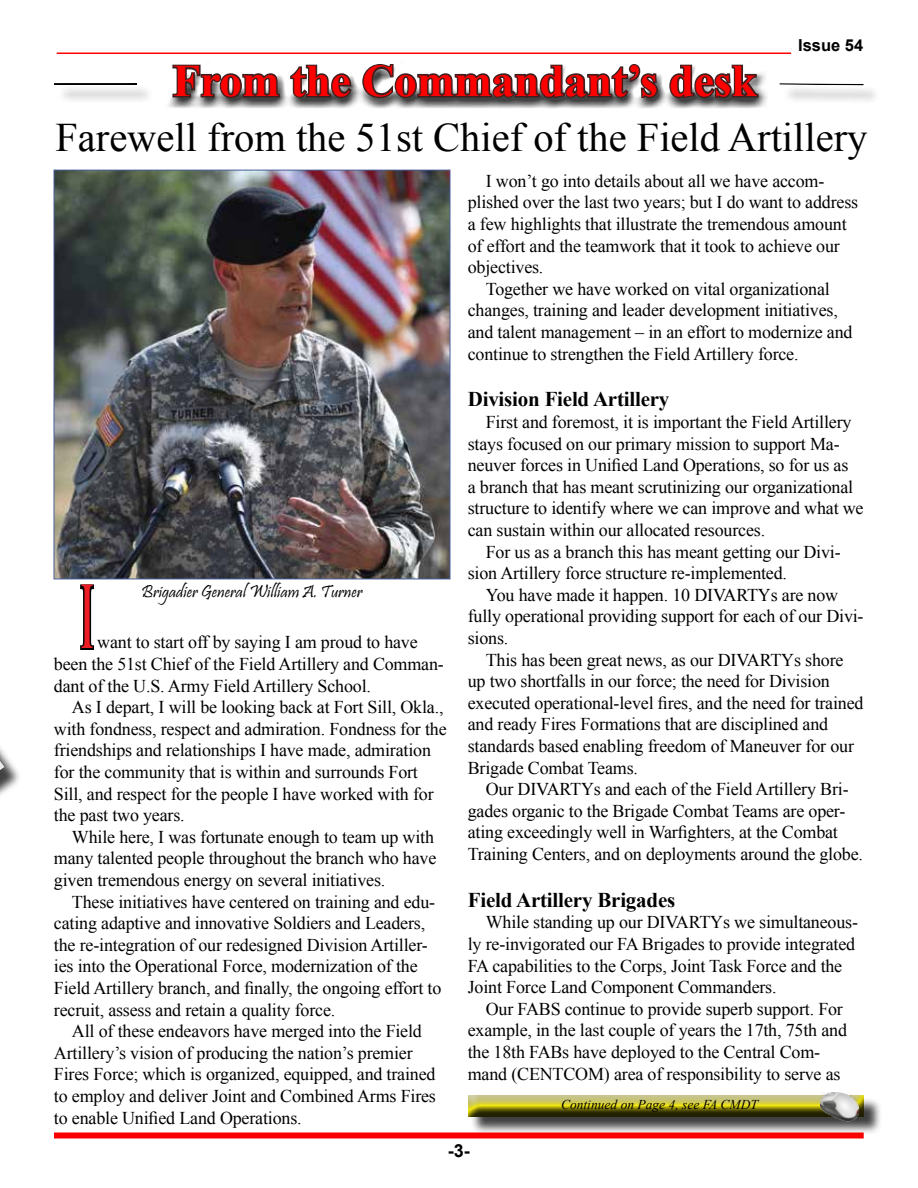
<style>
.page{position:relative;width:918px;height:1188px;background:#fff}
.page>*{position:absolute;margin:0;border:0;box-sizing:border-box;transform-origin:0 0}
.t1{font:700 94.5px "Times New Roman";color:#ed1d24;scale:.33 1}
.t2{font:700 45px "Times New Roman";color:#f00}
.t3{font:40.5px "Times New Roman";color:#000}
.t4{font:700 21px "Times New Roman";letter-spacing:-.01em;color:#000}
.t5{font:18px/21.6px "Times New Roman";letter-spacing:-.01em;color:#000}
.t6{font:18px "Pristina";color:#000}
.t7{font:700 18px "Arial";color:#000}
.t8{font:700 16.5px "Arial";color:#000}
.t9{font:italic 13.5px "Times New Roman";color:#000}
</style>
<div class="page">
<svg style="left:0;top:761px;width:4px;height:9px"></svg>
<hr style="left:57px;top:53px;width:734px;height:1px;background:#fe0000">
<div style="left:54px;top:1132px;width:810px;height:6px;background:#fc0000"></div>
<div style="left:164px;top:57px;width:605px;height:52px;background:#000;opacity:.75"></div>
<svg style="left:171px;top:63px;width:110px;height:37px"></svg>
<svg style="left:289px;top:63px;width:65px;height:37px"></svg>
<svg style="left:360px;top:62px;width:300px;height:38px"></svg>
<svg style="left:667px;top:63px;width:93px;height:37px"></svg>
<div style="left:57px;top:85px;width:97px;height:18px;background:#000;opacity:.75"></div>
<div style="left:52px;top:81px;width:84px;height:5px;background:#000;opacity:.75"></div>
<div style="left:783px;top:85px;width:99px;height:19px;background:#000;opacity:.75"></div>
<div style="left:777px;top:81px;width:87px;height:5px;background:#000;opacity:.75"></div>
<div style="left:470px;top:1098px;width:412px;height:37px;background:#000;opacity:.75"></div>
<div style="left:466px;top:1093px;width:399px;height:20px;background:#fff;opacity:.75"></div>
<div style="left:466px;top:1096px;width:399px;height:21px;background:#000;opacity:.75"></div>
<img style="left:821px;top:1093px;width:38px;height:29px">
<svg style="left:80px;top:584px;width:14px;height:66px"></svg>
<img style="left:56px;top:172px;width:392px;height:405px">
<h2 class="t2" style="left:173px;top:50px;width:585px">From the Commandant’s desk</h2>
<p class="t8" style="left:798px;top:35px;width:67px">Issue 54</p>
<h3 class="t3" style="left:55px;top:110px;width:814px">Farewell from the 51st Chief of the Field Artillery</h3>
<p class="t6" style="left:142px;top:582px;width:222px">Brigadier General William A. Turner</p>
<h1 class="t1" style="left:81px;top:552px;width:39px">I</h1>
<p class="t5" style="left:54px;top:631px;width:391px;text-indent:43px">want to start off by saying I am proud to have been the 51st Chief of the Field Artillery and Comman&shy;dant of the U.S. Army Field Artillery School.</p>
<p class="t5" style="left:54px;top:696px;width:394px;text-indent:18px">As I depart, I will be looking back at Fort Sill, Okla., with fondness, respect and admiration. Fondness for the friendships and relationships I have made, admiration for the community that is within and surrounds Fort Sill, and respect for the people I have worked with for the past two years.</p>
<p class="t5" style="left:54px;top:826px;width:384px;text-indent:18px">While here, I was fortunate enough to team up with many talented people throughout the branch who have given tremendous energy on several initiatives.</p>
<p class="t5" style="left:54px;top:891px;width:389px;text-indent:18px">These initiatives have centered on training and edu&shy;cating adaptive and innovative Soldiers and Leaders, the re-integration of our redesigned Division Artiller&shy;ies into the Operational Force, modernization of the Field Artillery branch, and finally, the ongoing effort to recruit, assess and retain a quality force.</p>
<p class="t5" style="left:54px;top:1020px;width:383px;text-indent:18px">All of these endeavors have merged into the Field Artillery’s vision of producing the nation’s premier Fires Force; which is organized, equipped, and trained to employ and deliver Joint and Combined Arms Fires to enable Unified Land Operations.</p>
<p class="t5" style="left:486px;top:170px;width:340px">I won’t go into details about all we have accom-</p>
<p class="t5" style="left:468px;top:191px;width:392px">plished over the last two years; but I do want to address</p>
<p class="t5" style="left:468px;top:213px;width:380px">a few highlights that illustrate the tremendous amount</p>
<p class="t5" style="left:468px;top:234px;width:374px">of effort and the teamwork that it took to achieve our</p>
<p class="t5" style="left:468px;top:256px;width:77px">objectives.</p>
<p class="t5" style="left:486px;top:278px;width:346px">Together we have worked on vital organizational</p>
<p class="t5" style="left:468px;top:299px;width:372px">changes, training and leader development initiatives,</p>
<p class="t5" style="left:468px;top:321px;width:386px">and talent management – in an effort to modernize and</p>
<p class="t5" style="left:468px;top:342px;width:332px">continue to strengthen the Field Artillery force.</p>
<p class="t4" style="left:468px;top:385px;width:203px">Division Field Artillery</p>
<p class="t5" style="left:468px;top:411px;width:397px;text-indent:18px">First and foremost, it is important the Field Artillery stays focused on our primary mission to support Ma&shy;neuver forces in Unified Land Operations, so for us as<br>a branch that has meant scrutinizing our organizational structure to identify where we can improve and what we can sustain within our allocated resources.</p>
<p class="t5" style="left:468px;top:540px;width:374px;text-indent:18px">For us as a branch this has meant getting our Divi&shy;sion Artillery force structure re-implemented.</p>
<p class="t5" style="left:468px;top:584px;width:397px;text-indent:18px">You have made it happen. 10 DIVARTYs are now fully operational providing support for each of our Divi&shy;sions.</p>
<p class="t5" style="left:468px;top:648px;width:397px;text-indent:18px">This has been great news, as our DIVARTYs shore up two shortfalls in our force; the need for Division executed operational-level fires, and the need for trained and ready Fires Formations that are disciplined and standards based enabling freedom of Maneuver for our Brigade Combat Teams.</p>
<p class="t5" style="left:468px;top:778px;width:397px;text-indent:18px">Our DIVARTYs and each of the Field Artillery Bri&shy;gades organic to the Brigade Combat Teams are oper&shy;ating exceedingly well in Warfighters, at the Combat Training Centers, and on deployments around the globe.</p>
<p class="t4" style="left:468px;top:885px;width:209px">Field Artillery Brigades</p>
<p class="t5" style="left:468px;top:911px;width:392px;text-indent:18px">While standing up our DIVARTYs we simultaneous&shy;ly re-invigorated our FA Brigades to provide integrated FA capabilities to the Corps, Joint Task Force and the Joint Force Land Component Commanders.</p>
<p class="t5" style="left:468px;top:998px;width:381px;text-indent:18px">Our FABS continue to provide superb support. For example, in the last couple of years the 17th, 75th and the 18th FABs have deployed to the Central Com&shy;mand (CENTCOM) area of responsibility to serve as</p>
<p class="t9" style="left:561px;top:1096px;width:199px">Continued on Page 4, see FA CMDT</p>
<p class="t7" style="left:448px;top:1138px;width:23px">-3-</p>
</div>
